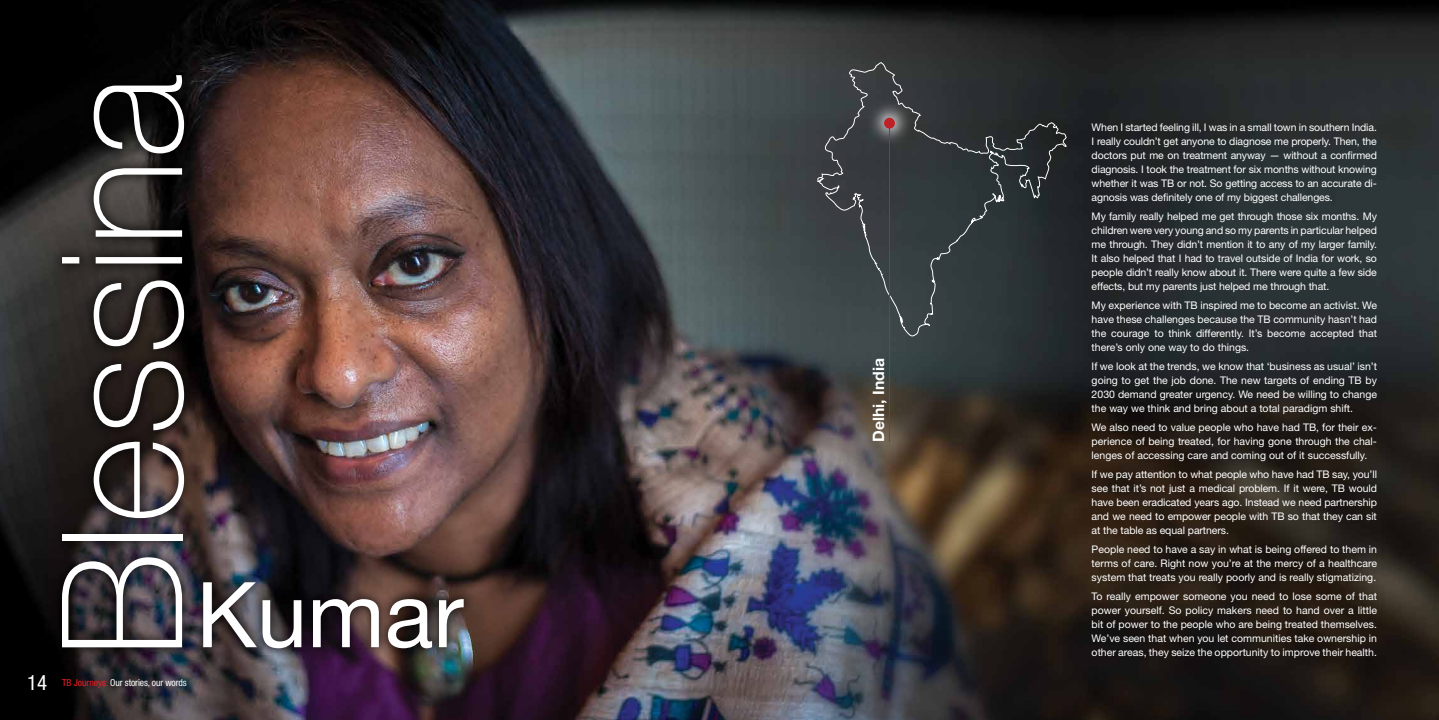
<style>
.page{position:relative;width:1439px;height:720px;background:#fff}
.page>*{position:absolute;margin:0;border:0;box-sizing:border-box;transform-origin:0 0}
.t1{font:100 168.09px "Helvetica Neue LT Std";color:#fff}
.t2{font:90.83px "Helvetica Neue LT Std";color:#fff}
.t3{font:condensed 21px "Helvetica Neue LT Std";color:#fff}
.t4{font:700 15.75px "Helvetica Neue LT Std";color:#fff}
.t5{font:10.5px/14px "Helvetica Neue LT Std";color:#fff;text-align:justify}
.t6{font:condensed 9.62px "Helvetica Neue LT Std";letter-spacing:-.01em;color:#fff}
.s1{color:#ed1d24}
</style>
<div class="page">
<img style="left:0;top:0;width:1439px;height:719px">
<div style="left:50px;top:64px;width:146px;height:595px;background:#000;opacity:.75"></div>
<div style="left:192px;top:570px;width:283px;height:89px;background:#000;opacity:.75"></div>
<svg style="left:816px;top:61px;width:251px;height:285px;background:#353b3e"></svg>
<svg style="left:866px;top:100px;width:47px;height:46px;background:#4c4f51"></svg>
<div style="left:884px;top:118px;width:11px;height:11px;background:#bf2026;border-radius:50%"></div>
<hr style="left:889px;top:127px;width:1px;height:314px;background:#bf2026">
<h3 class="t3" style="left:27px;top:670px;width:22px">14</h3>
<h1 class="t1" style="left:26px;top:657px;width:584px;rotate:-90deg">Blessina</h1>
<p class="t6" style="left:62px;top:677px;width:126px"><span class="s1">TB Journeys:</span> Our stories, our words</p>
<h2 class="t2" style="left:196px;top:560px;width:269px">Kumar</h2>
<h3 class="t4" style="left:868px;top:441px;width:85px;rotate:-90deg">Delhi, India</h3>
<p class="t5" style="left:1091px;top:120px;width:287px">When I started feeling ill, I was in a small town in southern India.<br>I really couldn’t get anyone to diagnose me properly. Then, the doctors put me on treatment anyway — without a confirmed diagnosis. I took the treatment for six months without knowing whether it was TB or not. So getting access to an accurate di&shy;agnosis was definitely one of my biggest challenges.</p>
<p class="t5" style="left:1091px;top:209px;width:287px">My family really helped me get through those six months. My children were very young and so my parents in particular helped me through. They didn’t mention it to any of my larger family.<br>It also helped that I had to travel outside of India for work, so people didn’t really know about it. There were quite a few side effects, but my parents just helped me through that.</p>
<p class="t5" style="left:1091px;top:298px;width:287px">My experience with TB inspired me to become an activist. We have these challenges because the TB community hasn’t had the courage to think differently. It’s become accepted that there’s only one way to do things.</p>
<p class="t5" style="left:1091px;top:359px;width:287px">If we look at the trends, we know that ‘business as usual’ isn’t going to get the job done. The new targets of ending TB by 2030 demand greater urgency. We need be willing to change the way we think and bring about a total paradigm shift.</p>
<p class="t5" style="left:1091px;top:419px;width:287px">We also need to value people who have had TB, for their ex&shy;perience of being treated, for having gone through the chal&shy;lenges of accessing care and coming out of it successfully.</p>
<p class="t5" style="left:1091px;top:466px;width:287px">If we pay attention to what people who have had TB say, you’ll see that it’s not just a medical problem. If it were, TB would have been eradicated years ago. Instead we need partnership and we need to empower people with TB so that they can sit at the table as equal partners.</p>
<p class="t5" style="left:1091px;top:541px;width:287px">People need to have a say in what is being offered to them in terms of care. Right now you’re at the mercy of a healthcare system that treats you really poorly and is really stigmatizing.</p>
<p class="t5" style="left:1091px;top:588px;width:287px">To really empower someone you need to lose some of that power yourself. So policy makers need to hand over a little bit of power to the people who are being treated themselves.<br>We’ve seen that when you let communities take ownership in</p>
<p class="t5" style="left:1091px;top:644px;width:287px">other areas, they seize the opportunity to improve their health.</p>
</div>
